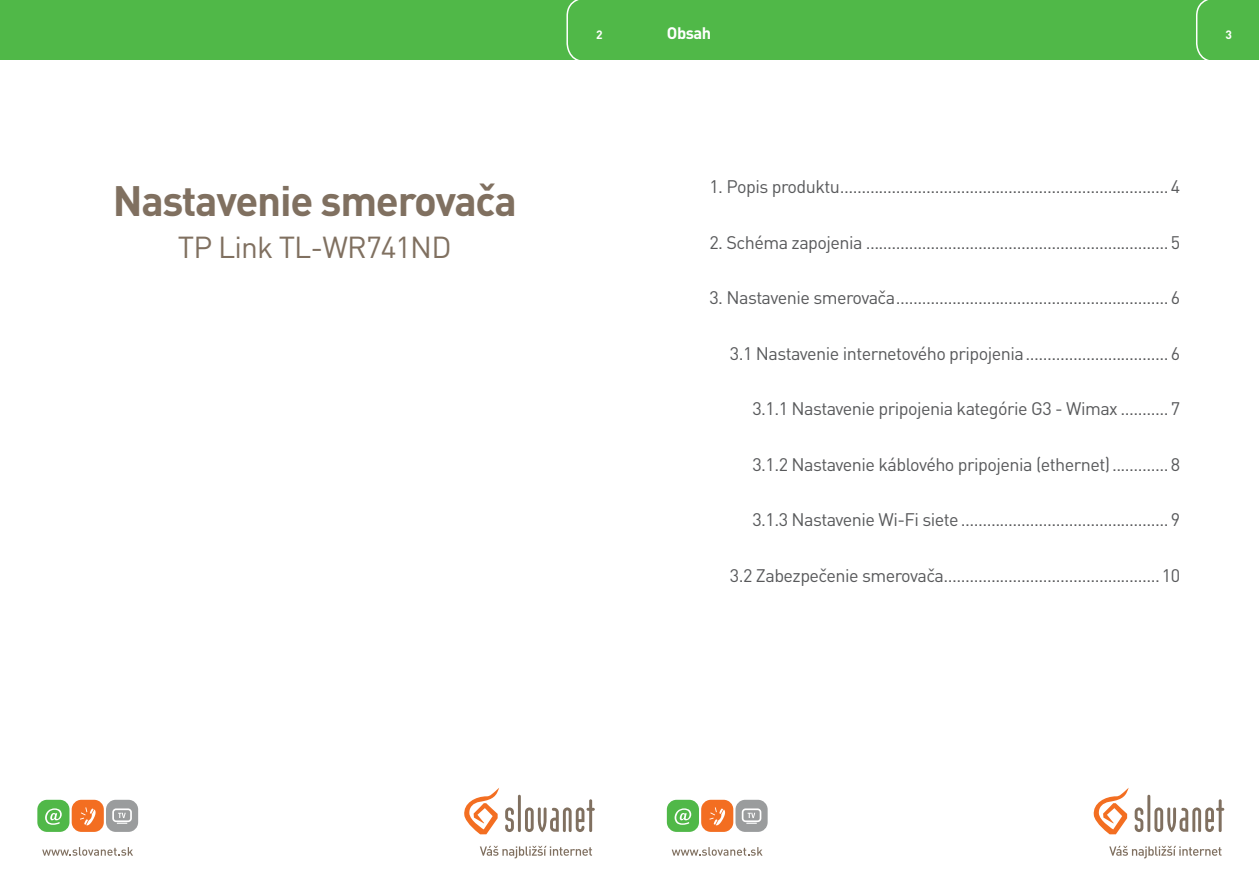
<style>
.page{position:relative;width:1259px;height:893px;background:#fff}
.page>*{position:absolute;margin:0;border:0;box-sizing:border-box;transform-origin:0 0}
.t1{font:700 42px "DIN Pro";letter-spacing:-.03em;color:#807060}
.t2{font:30px "DIN Pro";letter-spacing:-.03em;color:#807060}
.t3{font:18px "DIN Pro";letter-spacing:-.03em;color:#58595b}
.t4{font:700 16.5px "DIN Pro";letter-spacing:-.03em;color:#fff}
.t5{font:700 12px "DIN Pro";color:#fff}
</style>
<div class="page">
<svg style="left:464px;top:788px;width:35px;height:46px"></svg>
<svg style="left:42px;top:847px;width:91px;height:9px"></svg>
<div style="left:37px;top:800px;width:32px;height:32px;background:#50b848;border-radius:10px"></div>
<div style="left:72px;top:800px;width:32px;height:32px;background:#f36e21;border-radius:10px"></div>
<svg style="left:45px;top:808px;width:17px;height:17px"></svg>
<svg style="left:80px;top:807px;width:16px;height:18px"></svg>
<div style="left:106px;top:800px;width:32px;height:32px;background:#9a9c9d;border-radius:10px"></div>
<svg style="left:112px;top:808px;width:20px;height:16px"></svg>
<svg style="left:505px;top:807px;width:9px;height:25px"></svg>
<hr style="left:518px;top:795px;width:3px;height:37px;background:#807060">
<svg style="left:525px;top:799px;width:70px;height:33px"></svg>
<svg style="left:480px;top:846px;width:112px;height:12px"></svg>
<svg style="left:1093px;top:788px;width:35px;height:46px"></svg>
<svg style="left:671px;top:847px;width:91px;height:9px"></svg>
<div style="left:667px;top:800px;width:32px;height:32px;background:#50b848;border-radius:10px"></div>
<div style="left:701px;top:800px;width:32px;height:32px;background:#f36e21;border-radius:10px"></div>
<svg style="left:674px;top:808px;width:17px;height:17px"></svg>
<svg style="left:709px;top:807px;width:16px;height:18px"></svg>
<div style="left:735px;top:800px;width:32px;height:32px;background:#9a9c9d;border-radius:10px"></div>
<svg style="left:742px;top:808px;width:19px;height:16px"></svg>
<svg style="left:1134px;top:807px;width:9px;height:25px"></svg>
<hr style="left:1147px;top:795px;width:3px;height:37px;background:#807060">
<svg style="left:1154px;top:799px;width:70px;height:33px"></svg>
<svg style="left:1109px;top:846px;width:112px;height:12px"></svg>
<div style="left:0;top:0;width:1259px;height:60px;background:#50b848"></div>
<svg style="left:566px;top:0;width:13px;height:60px"></svg>
<svg style="left:1196px;top:0;width:13px;height:60px"></svg>
<p class="t1" style="left:113px;top:172px;width:405px">Nastavenie smerovača</p>
<p class="t2" style="left:178px;top:226px;width:275px">TP Link TL-WR741ND</p>
<p class="t4" style="left:667px;top:22px;width:46px">Obsah</p>
<p class="t5" style="left:596px;top:27px;width:8px">2</p>
<p class="t5" style="left:1225px;top:27px;width:8px">3</p>
<p class="t3" style="left:709px;top:175px;width:472px">1. Popis produktu............................................................................4</p>
<p class="t3" style="left:709px;top:230px;width:472px">2. Schéma zapojenia ......................................................................5</p>
<p class="t3" style="left:709px;top:286px;width:472px">3. Nastavenie smerovača...............................................................6</p>
<p class="t3" style="left:730px;top:341px;width:452px">3.1 Nastavenie internetového pripojenia.................................6</p>
<p class="t3" style="left:752px;top:397px;width:429px">3.1.1 Nastavenie pripojenia kategórie G3 - Wimax ...........7</p>
<p class="t3" style="left:752px;top:452px;width:429px">3.1.2 Nastavenie káblového pripojenia (ethernet).............8</p>
<p class="t3" style="left:752px;top:508px;width:429px">3.1.3 Nastavenie Wi-Fi siete................................................9</p>
<p class="t3" style="left:730px;top:563px;width:452px">3.2 Zabezpečenie smerovača..................................................10</p>
</div>
